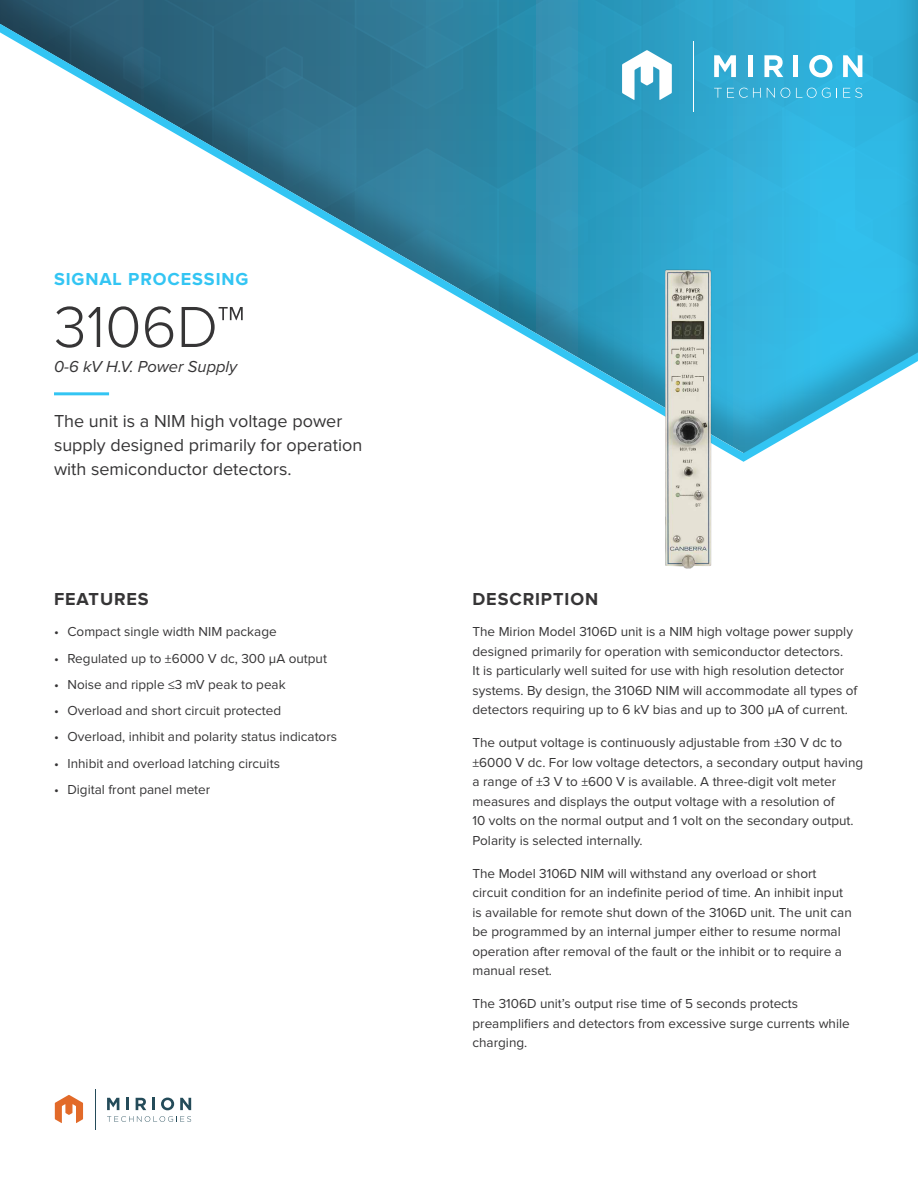
<style>
.page{position:relative;width:918px;height:1188px;background:#fff}
.page>*{position:absolute;margin:0;border:0;box-sizing:border-box;transform-origin:0 0}
.Main_Header{font:300 60px "Proxima Nova";color:#363536}
.Body_Copy{font:18px/24px "Proxima Nova";color:#363536}
.Small_Header{font:700 18px "Proxima Nova";letter-spacing:.05em;color:#363536}
.Small_Header-2{font:700 18px "Proxima Nova";letter-spacing:.05em;color:#33c5f3}
.subheader{font:italic 16.5px "Proxima Nova";color:#363536}
.Body_Copy_Small{font:13.5px/19.5px "Proxima Nova";color:#363536}
</style>
<div class="page">
<hr style="left:95px;top:1090px;width:1px;height:40px;background:#244b59">
<svg style="left:107px;top:1116px;width:84px;height:6px"></svg>
<svg style="left:107px;top:1098px;width:12px;height:12px"></svg>
<svg style="left:126px;top:1098px;width:3px;height:12px"></svg>
<svg style="left:136px;top:1098px;width:10px;height:12px"></svg>
<svg style="left:152px;top:1098px;width:3px;height:12px"></svg>
<svg style="left:161px;top:1098px;width:13px;height:12px"></svg>
<svg style="left:180px;top:1098px;width:11px;height:12px"></svg>
<svg style="left:55px;top:1095px;width:28px;height:28px"></svg>
<svg style="left:0;top:0;width:918px;height:455px"></svg>
<img style="left:644px;top:260px;width:93px;height:309px">
<p class="Small_Header-2" style="left:54px;top:271px;width:196px">SIGNAL PROCESSING</p>
<p class="Main_Header" style="left:54px;top:300px;width:192px">3106D™</p>
<p class="subheader" style="left:54px;top:359px;width:185px">0-6 kV H.V. Power Supply</p>
<p class="Body_Copy" style="left:54px;top:409px;width:310px">The unit is a NIM high voltage power supply designed primarily for operation with semiconductor detectors.</p>
<p class="Small_Header" style="left:54px;top:591px;width:96px">FEATURES</p>
<p class="Small_Header" style="left:472px;top:591px;width:127px">DESCRIPTION</p>
<p class="Body_Copy_Small" style="left:54px;top:623px;width:224px">• Compact single width NIM package</p>
<p class="Body_Copy_Small" style="left:54px;top:649px;width:275px">• Regulated up to ±6000 V dc, 300 µA output</p>
<p class="Body_Copy_Small" style="left:54px;top:675px;width:233px">• Noise and ripple ≤3 mV peak to peak</p>
<p class="Body_Copy_Small" style="left:54px;top:702px;width:229px">• Overload and short circuit protected</p>
<p class="Body_Copy_Small" style="left:54px;top:728px;width:285px">• Overload, inhibit and polarity status indicators</p>
<p class="Body_Copy_Small" style="left:54px;top:754px;width:227px">• Inhibit and overload latching circuits</p>
<p class="Body_Copy_Small" style="left:54px;top:780px;width:158px">• Digital front panel meter</p>
<p class="Body_Copy_Small" style="left:472px;top:623px;width:386px">The Mirion Model 3106D unit is a NIM high voltage power supply designed primarily for operation with semiconductor detectors.<br>It is particularly well suited for use with high resolution detector systems. By design, the 3106D NIM will accommodate all types of detectors requiring up to 6 kV bias and up to 300 µA of current.</p>
<p class="Body_Copy_Small" style="left:472px;top:734px;width:392px">The output voltage is continuously adjustable from ±30 V dc to ±6000 V dc. For low voltage detectors, a secondary output having a range of ±3 V to ±600 V is available. A three-digit volt meter measures and displays the output voltage with a resolution of<br>10 volts on the normal output and 1 volt on the secondary output.<br>Polarity is selected internally.</p>
<p class="Body_Copy_Small" style="left:472px;top:864px;width:381px">The Model 3106D NIM will withstand any overload or short circuit condition for an indefinite period of time. An inhibit input is available for remote shut down of the 3106D unit. The unit can be programmed by an internal jumper either to resume normal operation after removal of the fault or the inhibit or to require a manual reset.</p>
<p class="Body_Copy_Small" style="left:472px;top:995px;width:379px">The 3106D unit’s output rise time of 5 seconds protects preamplifiers and detectors from excessive surge currents while charging.</p>
</div>
